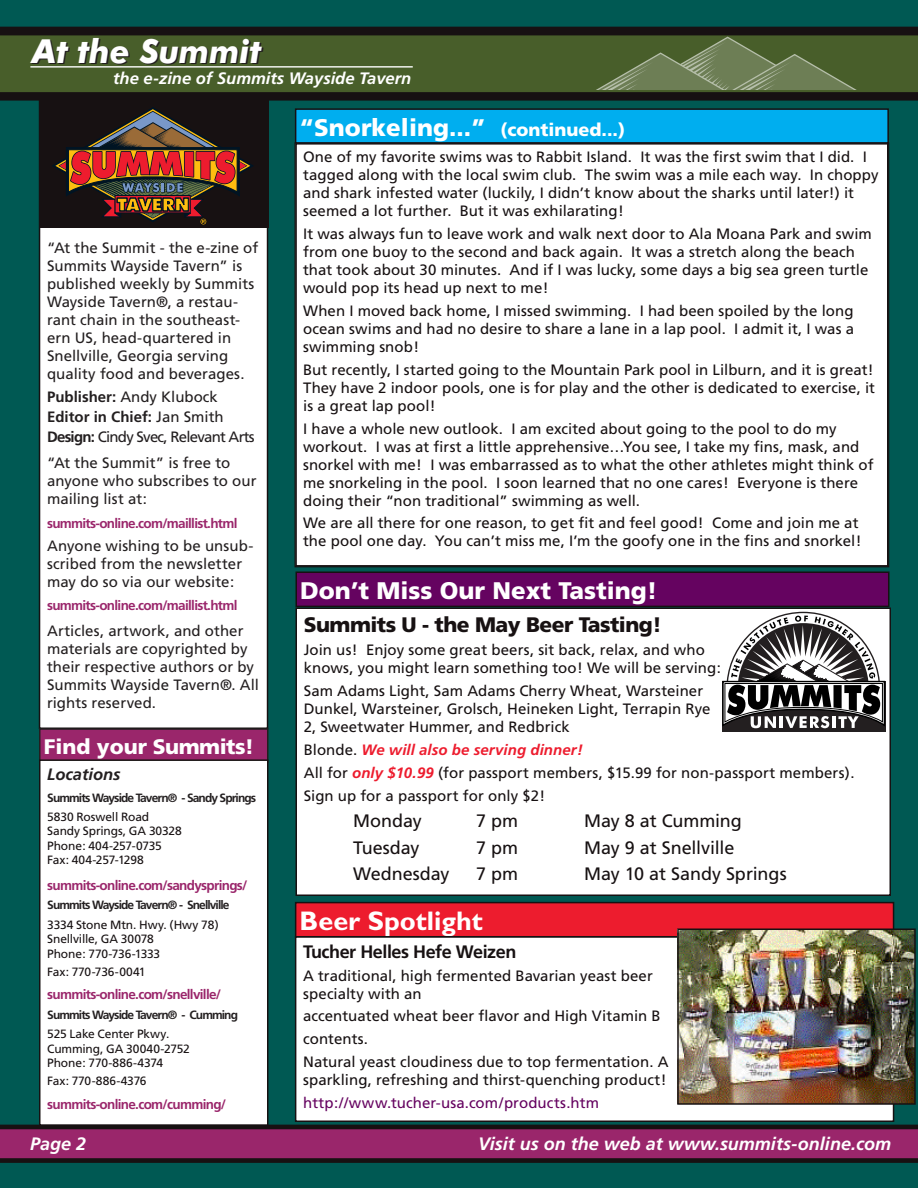
<style>
.page{position:relative;width:918px;height:1188px;background:#005953}
.page>*{position:absolute;margin:0;border:0;box-sizing:border-box;transform-origin:0 0}
.t1{font:italic 700 33.15px "Futura BT";color:#fff}
.News_Box_Titles{font:700 27px "Gill Sans";color:#fff}
.News_Box_Titles-2{font:900 24px "Frutiger";color:#fff}
.Headers_in_Big_Stories{font:900 21px "Frutiger";letter-spacing:-.025em;color:#171112}
.Headers_in_Big_Stories-2{font:900 21px "Frutiger";letter-spacing:-.01em;color:#fff}
.Feature{font:18px "Frutiger";letter-spacing:-.005em;color:#171112}
.Footer_Type{font:italic 700 18px "Frutiger";color:#fff}
.Heads_in_Shorts{font:700 18px "Frutiger";letter-spacing:-.025em;color:#171112}
.t2{font:italic 700 16.5px "Frutiger";color:#fff}
.Passport_List{font:italic 700 16.5px "Frutiger";color:#231f20}
.Feature-2{font:15px/18px "Frutiger";letter-spacing:.005em;color:#171112}
.Body_copy{font:15px/18px "Frutiger";letter-spacing:.005em;color:#231f20}
.Feature-3{font:15px "Frutiger";letter-spacing:.01em;color:#650360}
.Feature-4{font:italic 700 15px "Frutiger";letter-spacing:.005em;color:#ed1c2e}
.Name_List_-_Masthead{font:15px "Frutiger";letter-spacing:-.05em;color:#231f20}
.Name_List_-_Masthead-2{font:700 15px "Frutiger";color:#231f20}
.Name_List_-_Masthead-3{font:15px "Frutiger";color:#231f20}
.urls{font:700 13.5px "Frutiger";letter-spacing:-.05em;color:#9a266b}
.Feature-5{font:12px/14.4px "Frutiger";letter-spacing:-.01em;color:#171112}
.t3{font:700 12px "Frutiger";letter-spacing:-.075em;color:#231f20}
.s1{font-weight:700}
.s2{font-weight:400}
.s3{font-size:18px}
.s4{font-weight:400;font-style:normal;color:#171112}
.s5{font-weight:700;font-style:italic;color:#ed1c2e}
</style>
<div class="page">
<svg style="left:0;top:1125px;width:918px;height:38px;background:#7b2156"></svg>
<div style="left:40px;top:100px;width:228px;height:628px;background:#fff"></div>
<div style="left:39px;top:99px;width:229px;height:630px;border:2px solid #171112"></div>
<div style="left:40px;top:729px;width:228px;height:33px;background:#9a266b"></div>
<div style="left:39px;top:728px;width:229px;height:35px;border:2px solid #231f20"></div>
<div style="left:40px;top:760px;width:228px;height:365px;background:#fff"></div>
<div style="left:39px;top:759px;width:229px;height:367px;border:2px solid #171112"></div>
<div style="left:0;top:27px;width:918px;height:74px;background:#171112"></div>
<svg style="left:0;top:34px;width:918px;height:60px;background:#435728"></svg>
<div style="left:39px;top:100px;width:229px;height:128px;background:#171112"></div>
<svg style="left:52px;top:107px;width:202px;height:117px"></svg>
<hr style="left:30px;top:66px;width:383px;height:2px;background:#fff">
<svg style="left:567px;top:36px;width:324px;height:54px;background:#5b6e40"></svg>
<div style="left:296px;top:572px;width:593px;height:34px;background:#650360"></div>
<div style="left:295px;top:571px;width:594px;height:36px;border:2px solid #171112"></div>
<div style="left:296px;top:937px;width:598px;height:184px;background:#fff"></div>
<div style="left:295px;top:936px;width:599px;height:186px;border:2px solid #171112"></div>
<div style="left:296px;top:903px;width:598px;height:34px;background:#ed1c2e"></div>
<div style="left:295px;top:902px;width:599px;height:35px;border:2px solid #171112"></div>
<div style="left:296px;top:608px;width:594px;height:287px;background:#fff"></div>
<div style="left:295px;top:607px;width:596px;height:289px;border:2px solid #171112"></div>
<div style="left:722px;top:681px;width:163px;height:50px;background:#231f20"></div>
<svg style="left:722px;top:612px;width:163px;height:116px"></svg>
<div style="left:296px;top:109px;width:592px;height:34px;background:#00aeef"></div>
<div style="left:295px;top:108px;width:594px;height:36px;border:2px solid #171112"></div>
<svg style="left:295px;top:143px;width:594px;height:424px"></svg>
<img style="left:680px;top:931px;width:233px;height:171px">
<div style="left:677px;top:928px;width:239px;height:177px;border:2px solid #171112"></div>
<p class="t1" style="left:32px;top:31px;width:231px">At the Summit</p>
<p class="t2" style="left:113px;top:68px;width:300px">the e-zine of Summits Wayside Tavern</p>
<p class="Body_copy" style="left:47px;top:239px;width:213px">“At the Summit - the e-zine of<br>Summits Wayside Tavern” is published weekly by Summits<br>Wayside Tavern®, a restau&shy;rant chain in the southeast&shy;ern US, head-quartered in<br>Snellville, Georgia serving quality food and beverages.</p>
<p class="Name_List_-_Masthead-3" style="left:47px;top:388px;width:172px"><span class="s1">Publisher:</span> Andy Klubock</p>
<p class="Name_List_-_Masthead-2" style="left:47px;top:408px;width:178px">Editor in Chief: <span class="s2">Jan Smith</span></p>
<p class="Name_List_-_Masthead" style="left:47px;top:428px;width:209px"><span class="s1">Design:</span> Cindy Svec, Relevant Arts</p>
<p class="Body_copy" style="left:47px;top:454px;width:211px">“At the Summit” is free to anyone who subscribes to our mailing list at:</p>
<p class="urls" style="left:47px;top:515px;width:192px">summits-online.com/maillist.html</p>
<p class="Body_copy" style="left:47px;top:537px;width:208px">Anyone wishing to be unsub&shy;scribed from the newsletter may do so via our website:</p>
<p class="urls" style="left:47px;top:598px;width:192px">summits-online.com/maillist.html</p>
<p class="Body_copy" style="left:47px;top:622px;width:214px">Articles, artwork, and other materials are copyrighted by their respective authors or by<br>Summits Wayside Tavern®. All rights reserved.</p>
<p class="Headers_in_Big_Stories-2" style="left:44px;top:734px;width:212px">Find your Summits!</p>
<p class="Passport_List" style="left:47px;top:765px;width:75px">Locations</p>
<p class="t3" style="left:47px;top:790px;width:211px">Summits Wayside Tavern® - Sandy Springs</p>
<p class="Feature-5" style="left:47px;top:810px;width:136px">5830 Roswell Road<br>Sandy Springs, GA 30328<br>Phone: 404-257-0735<br>Fax: 404-257-1298</p>
<p class="urls" style="left:47px;top:877px;width:202px">summits-online.com/sandysprings/</p>
<p class="t3" style="left:47px;top:898px;width:184px">Summits Wayside Tavern® - Snellville</p>
<p class="Feature-5" style="left:47px;top:917px;width:173px">3334 Stone Mtn. Hwy. (Hwy 78)<br>Snellville, GA 30078<br>Phone: 770-736-1333</p>
<p class="Feature-5" style="left:47px;top:964px;width:100px">Fax: 770-736-0041</p>
<p class="urls" style="left:47px;top:987px;width:175px">summits-online.com/snellville/</p>
<p class="t3" style="left:47px;top:1008px;width:192px">Summits Wayside Tavern® - Cumming</p>
<p class="Feature-5" style="left:47px;top:1027px;width:144px">525 Lake Center Pkwy.<br>Cumming, GA 30040-2752<br>Phone: 770-886-4374</p>
<p class="Feature-5" style="left:47px;top:1074px;width:101px">Fax: 770-886-4376</p>
<p class="urls" style="left:47px;top:1096px;width:180px">summits-online.com/cumming/</p>
<p class="News_Box_Titles-2" style="left:300px;top:113px;width:327px">“Snorkeling...” <span class="s3">(continued...)</span></p>
<p class="Feature-2" style="left:303px;top:148px;width:577px">One of my favorite swims was to Rabbit Island. It was the first swim that I did. I tagged along with the local swim club. The swim was a mile each way. In choppy and shark infested water (luckily, I didn’t know about the sharks until later!) it seemed a lot further. But it was exhilarating!</p>
<p class="Feature-2" style="left:303px;top:225px;width:570px">It was always fun to leave work and walk next door to Ala Moana Park and swim from one buoy to the second and back again. It was a stretch along the beach that took about 30 minutes. And if I was lucky, some days a big sea green turtle would pop its head up next to me!</p>
<p class="Feature-2" style="left:303px;top:302px;width:553px;text-align:justify">When I moved back home, I missed swimming. I had been spoiled by the long ocean swims and had no desire to share a lane in a lap pool. I admit it, I was a swimming snob!</p>
<p class="Feature-2" style="left:303px;top:361px;width:574px;text-align:justify">But recently, I started going to the Mountain Park pool in Lilburn, and it is great!<br>They have 2 indoor pools, one is for play and the other is dedicated to exercise, it is a great lap pool!</p>
<p class="Feature-2" style="left:303px;top:419px;width:572px">I have a whole new outlook. I am excited about going to the pool to do my workout. I was at first a little apprehensive…You see, I take my fins, mask, and snorkel with me! I was embarrassed as to what the other athletes might think of me snorkeling in the pool. I soon learned that no one cares! Everyone is there doing their “non traditional” swimming as well.</p>
<p class="Feature-2" style="left:303px;top:514px;width:560px">We are all there for one reason, to get fit and feel good! Come and join me at the pool one day. You can’t miss me, I’m the goofy one in the fins and snorkel!</p>
<p class="News_Box_Titles-2" style="left:300px;top:576px;width:359px">Don’t Miss Our Next Tasting!</p>
<p class="Headers_in_Big_Stories" style="left:304px;top:612px;width:360px">Summits U - the May Beer Tasting!</p>
<p class="Feature-2" style="left:304px;top:641px;width:419px">Join us! Enjoy some great beers, sit back, relax, and who knows, you might learn something too! We will be serving:</p>
<p class="Feature-2" style="left:304px;top:682px;width:408px">Sam Adams Light, Sam Adams Cherry Wheat, Warsteiner<br>Dunkel, Warsteiner, Grolsch, Heineken Light, Terrapin Rye<br>2, Sweetwater Hummer, and Redbrick</p>
<p class="Feature-4" style="left:304px;top:741px;width:281px"><span class="s4">Blonde.</span> We will also be serving dinner!</p>
<p class="Feature-2" style="left:304px;top:764px;width:552px">All for <span class="s5">only $10.99</span> (for passport members, $15.99 for non-passport members).</p>
<p class="Feature-2" style="left:304px;top:787px;width:243px">Sign up for a passport for only $2!</p>
<p class="Feature" style="left:353px;top:810px;width:70px">Monday</p>
<p class="Feature" style="left:476px;top:810px;width:44px">7 pm</p>
<p class="Feature" style="left:584px;top:810px;width:159px">May 8 at Cumming</p>
<p class="Feature" style="left:353px;top:837px;width:68px">Tuesday</p>
<p class="Feature" style="left:476px;top:837px;width:44px">7 pm</p>
<p class="Feature" style="left:584px;top:837px;width:152px">May 9 at Snellville</p>
<p class="Feature" style="left:353px;top:863px;width:98px">Wednesday</p>
<p class="Feature" style="left:476px;top:863px;width:44px">7 pm</p>
<p class="Feature" style="left:584px;top:863px;width:204px">May 10 at Sandy Springs</p>
<p class="News_Box_Titles" style="left:300px;top:905px;width:185px">Beer Spotlight</p>
<p class="Heads_in_Shorts" style="left:303px;top:941px;width:215px">Tucher Helles Hefe Weizen</p>
<p class="Feature-2" style="left:303px;top:966px;width:351px">A traditional, high fermented Bavarian yeast beer specialty with an</p>
<p class="Feature-2" style="left:303px;top:1007px;width:359px">accentuated wheat beer flavor and High Vitamin B</p>
<p class="Feature-2" style="left:303px;top:1030px;width:66px">contents.</p>
<p class="Feature-2" style="left:303px;top:1053px;width:367px">Natural yeast cloudiness due to top fermentation. A sparkling, refreshing and thirst-quenching product!</p>
<p class="Feature-3" style="left:303px;top:1094px;width:297px">http://www.tucher-usa.com/products.htm</p>
<p class="Footer_Type" style="left:30px;top:1133px;width:58px">Page 2</p>
<p class="Footer_Type" style="left:478px;top:1134px;width:414px">Visit us on the web at www.summits-online.com</p>
</div>
